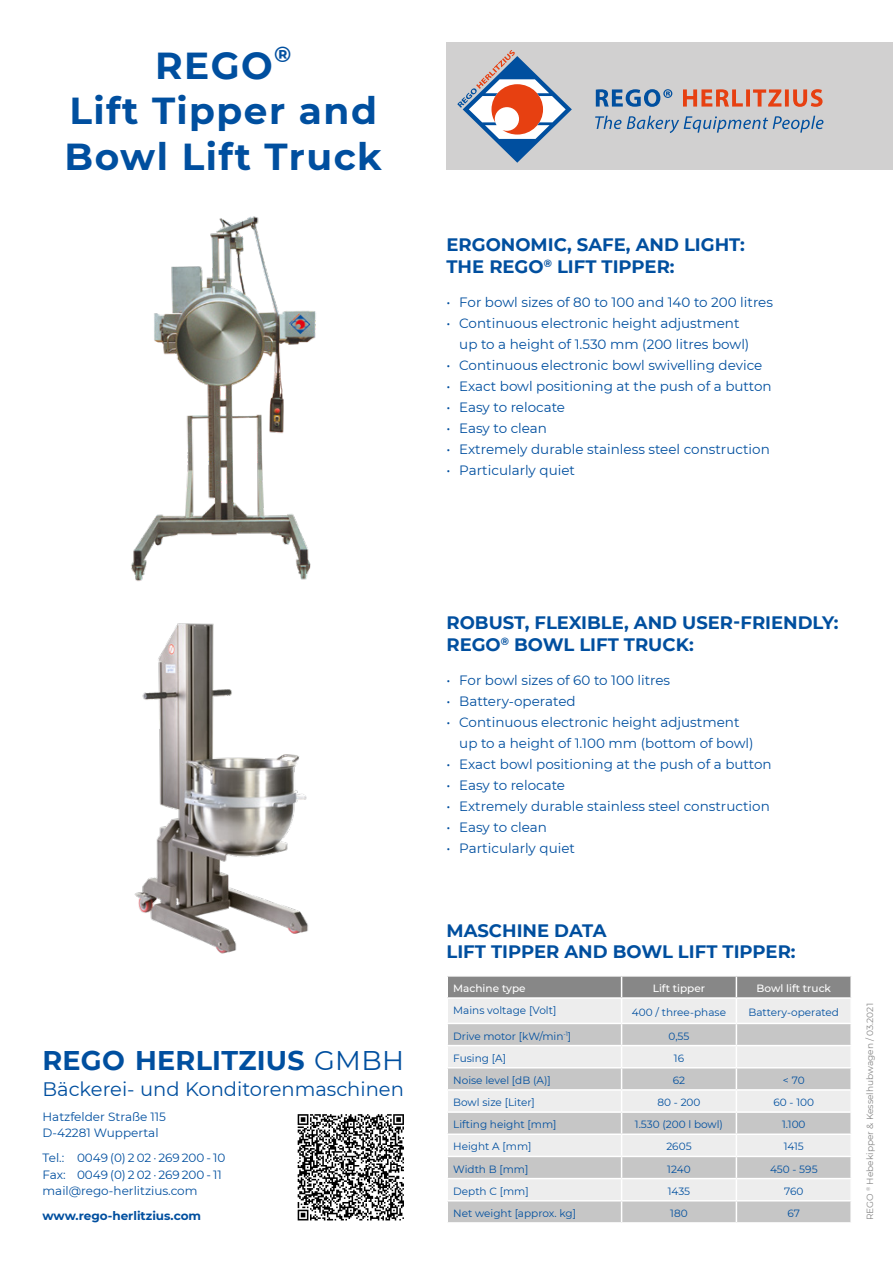
<style>
.page{position:relative;width:893px;height:1263px;background:#fff}
.page>*{position:absolute;margin:0;border:0;box-sizing:border-box;transform-origin:0 0}
.t1{font:700 37.5px "Montserrat";letter-spacing:.04em;color:#004f9f}
.t2{font:700 27px "Montserrat";letter-spacing:.01em;color:#004f9f}
.t3{font:700 21.9px "Montserrat";color:#004f9f}
.t4{font:19.5px "Montserrat";color:#004f9f}
.Überschrift_Rückseit{font:700 18px/21.6px "Montserrat";color:#004f9f}
.t5{font:13.5px/21px "Montserrat";color:#004f9f}
.t6{font:12px/16.5px "Montserrat";color:#004f9f}
.t7{font:700 12px "Montserrat";color:#004f9f}
.Fliesstext__klein_Ta{font:10.5px "Montserrat";color:#004f9f}
.Fliesstext__klein_Ta-2{font:500 10.5px "Montserrat";color:#fff}
.Fließtext_Vorderseit{font:9px "Montserrat";color:#878787}
.s1{font-weight:400}
</style>
<div class="page">
<svg style="left:298px;top:1114px;width:106px;height:106px"></svg>
<svg style="left:447px;top:976px;width:404px;height:246px;background:#d4d4d4"></svg>
<hr style="left:850px;top:977px;width:2px;height:20px;background:#fff">
<hr style="left:446px;top:997px;width:176px;height:2px;background:#fff">
<hr style="left:622px;top:997px;width:114px;height:2px;background:#fff">
<hr style="left:736px;top:997px;width:116px;height:2px;background:#fff">
<hr style="left:622px;top:1023px;width:114px;height:1px;background:#fff">
<hr style="left:622px;top:1045px;width:114px;height:1px;background:#fff">
<hr style="left:622px;top:1067px;width:114px;height:1px;background:#fff">
<hr style="left:622px;top:1089px;width:114px;height:2px;background:#fff">
<hr style="left:622px;top:1111px;width:114px;height:2px;background:#fff">
<hr style="left:622px;top:1133px;width:114px;height:2px;background:#fff">
<hr style="left:622px;top:1156px;width:114px;height:1px;background:#fff">
<hr style="left:622px;top:1178px;width:114px;height:1px;background:#fff">
<hr style="left:622px;top:1200px;width:114px;height:1px;background:#fff">
<div style="left:446px;top:43px;width:447px;height:127px;background:#d1d0d0"></div>
<svg style="left:457px;top:50px;width:115px;height:113px"></svg>
<svg style="left:595px;top:116px;width:228px;height:17px"></svg>
<svg style="left:683px;top:89px;width:140px;height:18px"></svg>
<svg style="left:596px;top:89px;width:76px;height:18px"></svg>
<img style="left:134px;top:623px;width:174px;height:331px">
<img style="left:131px;top:216px;width:185px;height:365px">
<p class="t1" style="left:155px;top:38px;width:119px">REGO</p>
<p class="t3" style="left:274px;top:38px;width:19px">®</p>
<p class="t1" style="left:69px;top:84px;width:309px">Lift Tipper and</p>
<p class="t1" style="left:64px;top:130px;width:319px">Bowl Lift Truck</p>
<p class="Überschrift_Rückseit" style="left:446px;top:233px;width:300px">ERGONOMIC, SAFE, AND LIGHT:<br>THE REGO<sup>®</sup> LIFT TIPPER:</p>
<p class="t5" style="left:446px;top:291px;width:328px">• For bowl sizes of 80 to 100 and 140 to 200 litres</p>
<p class="t5" style="left:459px;top:312px;width:292px;text-indent:-13px">• Continuous electronic height adjustment up to a height of 1.530 mm (200 litres bowl)</p>
<p class="t5" style="left:446px;top:354px;width:317px">• Continuous electronic bowl swivelling device</p>
<p class="t5" style="left:446px;top:375px;width:327px">• Exact bowl positioning at the push of a button</p>
<p class="t5" style="left:446px;top:396px;width:120px">• Easy to relocate</p>
<p class="t5" style="left:446px;top:417px;width:102px">• Easy to clean</p>
<p class="t5" style="left:446px;top:438px;width:325px">• Extremely durable stainless steel construction</p>
<p class="t5" style="left:446px;top:459px;width:130px">• Particularly quiet</p>
<p class="t2" style="left:43px;top:1041px;width:363px">REGO HERLITZIUS <span class="s1">GMBH</span></p>
<p class="t4" style="left:43px;top:1075px;width:363px">Bäckerei- und Konditorenmaschinen</p>
<p class="t6" style="left:43px;top:1108px;width:125px">Hatzfelder Straße 115<br>D-42281 Wuppertal</p>
<p class="t6" style="left:43px;top:1149px;width:184px">Tel.: 0049 (0) 2 02 · 269 200 - 10<br>Fax: 0049 (0) 2 02 · 269 200 - 11 mail@rego-herlitzius.com</p>
<p class="t7" style="left:43px;top:1207px;width:160px">www.rego-herlitzius.com</p>
<p class="Überschrift_Rückseit" style="left:446px;top:611px;width:393px">ROBUST, FLEXIBLE, AND USER-FRIENDLY:<br>REGO<sup>®</sup> BOWL LIFT TRUCK:</p>
<p class="t5" style="left:446px;top:669px;width:225px">• For bowl sizes of 60 to 100 litres</p>
<p class="t5" style="left:446px;top:690px;width:131px">• Battery-operated</p>
<p class="t5" style="left:459px;top:711px;width:296px;text-indent:-13px">• Continuous electronic height adjustment up to a height of 1.100 mm (bottom of bowl)</p>
<p class="t5" style="left:446px;top:753px;width:327px">• Exact bowl positioning at the push of a button</p>
<p class="t5" style="left:446px;top:774px;width:120px">• Easy to relocate</p>
<p class="t5" style="left:446px;top:795px;width:325px">• Extremely durable stainless steel construction</p>
<p class="t5" style="left:446px;top:816px;width:102px">• Easy to clean</p>
<p class="t5" style="left:446px;top:837px;width:130px">• Particularly quiet</p>
<p class="Überschrift_Rückseit" style="left:446px;top:918px;width:351px">MASCHINE DATA<br>LIFT TIPPER AND BOWL LIFT TIPPER:</p>
<p class="Fliesstext__klein_Ta-2" style="left:453px;top:981px;width:74px">Machine type</p>
<p class="Fliesstext__klein_Ta-2" style="left:653px;top:981px;width:54px">Lift tipper</p>
<p class="Fliesstext__klein_Ta-2" style="left:756px;top:981px;width:76px">Bowl lift truck</p>
<p class="Fliesstext__klein_Ta" style="left:453px;top:1003px;width:105px">Mains voltage [Volt]</p>
<p class="Fliesstext__klein_Ta" style="left:632px;top:1005px;width:96px">400 / three-phase</p>
<p class="Fliesstext__klein_Ta" style="left:748px;top:1005px;width:92px">Battery-operated</p>
<p class="Fliesstext__klein_Ta" style="left:453px;top:1029px;width:120px">Drive motor [kW/min<sup>-1</sup>]</p>
<p class="Fliesstext__klein_Ta" style="left:668px;top:1029px;width:22px">0,55</p>
<p class="Fliesstext__klein_Ta" style="left:453px;top:1051px;width:54px">Fusing [A]</p>
<p class="Fliesstext__klein_Ta" style="left:674px;top:1051px;width:12px">16</p>
<p class="Fliesstext__klein_Ta" style="left:453px;top:1073px;width:99px">Noise level [dB (A)]</p>
<p class="Fliesstext__klein_Ta" style="left:673px;top:1073px;width:14px">62</p>
<p class="Fliesstext__klein_Ta" style="left:783px;top:1073px;width:23px">&lt; 70</p>
<p class="Fliesstext__klein_Ta" style="left:453px;top:1095px;width:83px">Bowl size [Liter]</p>
<p class="Fliesstext__klein_Ta" style="left:657px;top:1095px;width:44px">80 - 200</p>
<p class="Fliesstext__klein_Ta" style="left:773px;top:1095px;width:42px">60 - 100</p>
<p class="Fliesstext__klein_Ta" style="left:453px;top:1117px;width:105px">Lifting height [mm]</p>
<p class="Fliesstext__klein_Ta" style="left:635px;top:1117px;width:90px">1.530 (200 l bowl)</p>
<p class="Fliesstext__klein_Ta" style="left:782px;top:1117px;width:25px">1.100</p>
<p class="Fliesstext__klein_Ta" style="left:453px;top:1139px;width:80px">Height A [mm]</p>
<p class="Fliesstext__klein_Ta" style="left:666px;top:1139px;width:27px">2605</p>
<p class="Fliesstext__klein_Ta" style="left:784px;top:1139px;width:22px">1415</p>
<p class="Fliesstext__klein_Ta" style="left:453px;top:1162px;width:77px">Width B [mm]</p>
<p class="Fliesstext__klein_Ta" style="left:667px;top:1162px;width:25px">1240</p>
<p class="Fliesstext__klein_Ta" style="left:770px;top:1162px;width:49px">450 - 595</p>
<p class="Fliesstext__klein_Ta" style="left:453px;top:1184px;width:77px">Depth C [mm]</p>
<p class="Fliesstext__klein_Ta" style="left:668px;top:1184px;width:24px">1435</p>
<p class="Fliesstext__klein_Ta" style="left:784px;top:1184px;width:21px">760</p>
<p class="Fliesstext__klein_Ta" style="left:453px;top:1206px;width:124px">Net weight [approx. kg]</p>
<p class="Fliesstext__klein_Ta" style="left:670px;top:1206px;width:19px">180</p>
<p class="Fliesstext__klein_Ta" style="left:787px;top:1206px;width:14px">67</p>
<p class="Fließtext_Vorderseit" style="left:864px;top:1220px;width:219px;rotate:-90deg">REGO <sup>®</sup> Hebekipper &amp; Kesselhubwagen / 03.2021</p>
</div>
